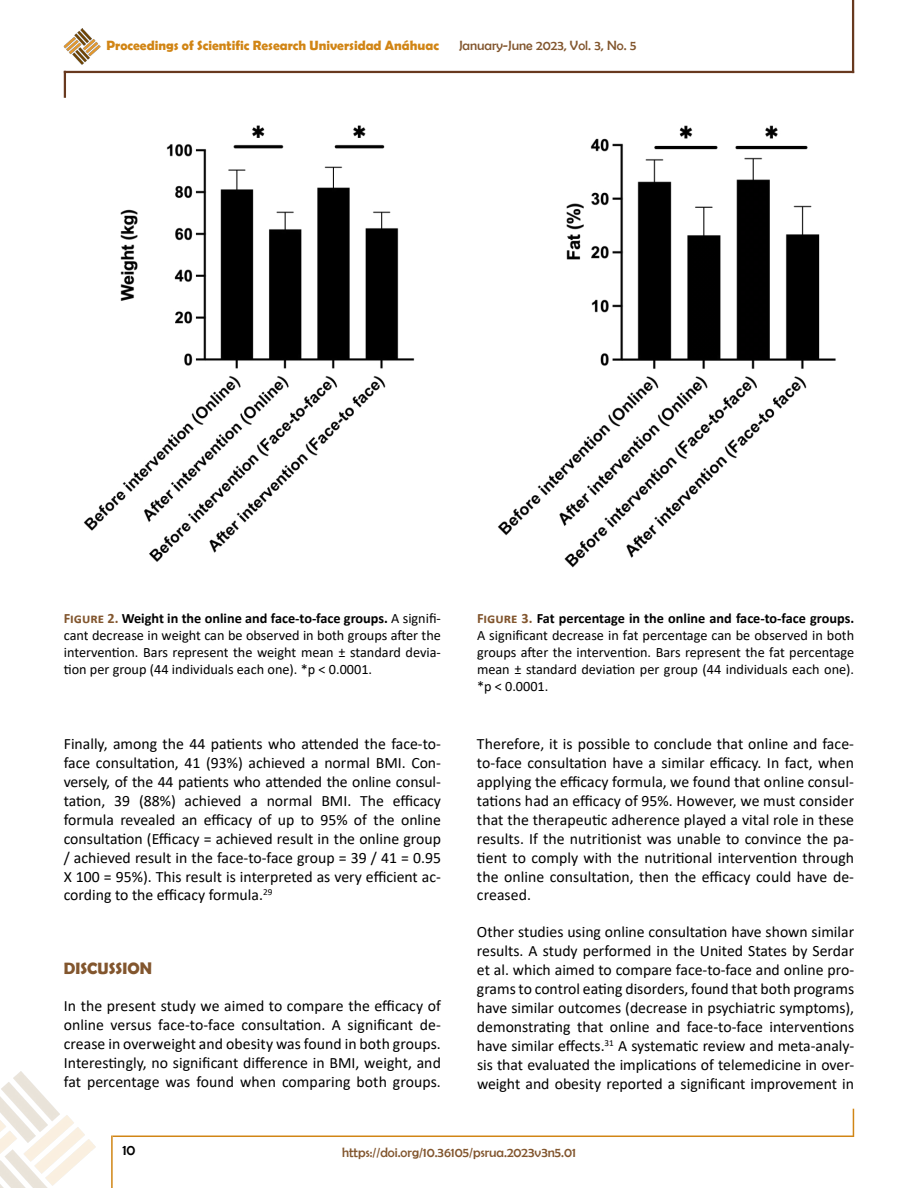
<style>
.page{position:relative;width:918px;height:1188px;background:#fff}
.page>*{position:absolute;margin:0;border:0;box-sizing:border-box;transform-origin:0 0}
.t1{font:17.85px "Arial";color:#000}
.t2{font:700 17.85px "Arial";color:#000}
.t3{font:17.4px "Arial";color:#000}
.t4{font:700 16.5px "Berlin Sans FB Demi";color:#82562e}
.t5{font:15.9px "Calibri";color:#000}
.t6{font:15.75px/18.9px "Calibri";color:#000;text-align:justify}
.t7{font:15px "Berlin Sans FB";color:#000}
.t8{font:14.25px/17.1px "Calibri";color:#000;text-align:justify}
.t9{font:13.5px "Berlin Sans FB";color:#82562e}
.t10{font:700 13.5px "Berlin Sans FB Demi";color:#d18515}
.s1{font-weight:700;color:#82562e}
.s2{font-weight:700}
</style>
<div class="page">
<hr style="left:113px;top:1136px;width:740px;height:1px;background:#d18515">
<hr style="left:111px;top:1136px;width:2px;height:52px;background:#d18515">
<svg style="left:853px;top:1109px;width:1px;height:28px"></svg>
<hr style="left:64px;top:71px;width:790px;height:2px;background:#68391f">
<hr style="left:852px;top:0;width:2px;height:73px;background:#68391f">
<hr style="left:64px;top:71px;width:2px;height:27px;background:#68391f">
<img style="left:64px;top:28px;width:36px;height:37px">
<img style="left:0;top:1071px;width:96px;height:117px">
<img style="left:83px;top:125px;width:332px;height:437px">
<img style="left:498px;top:125px;width:338px;height:443px">
<p class="t10" style="left:107px;top:38px;width:334px">Proceedings of Scientific Research Universidad Anáhuac</p>
<p class="t9" style="left:459px;top:38px;width:179px">January-June 2023, Vol. 3, No. 5</p>
<p class="t8" style="left:64px;top:609px;width:379px"><span class="s1">Figure 2.</span> <span class="s2">Weight in the online and face-to-face groups.</span> A signifi&shy;cant decrease in weight can be observed in both groups after the intervention. Bars represent the weight mean ± standard devia&shy;tion per group (44 individuals each one). *p &lt; 0.0001.</p>
<p class="t2" style="left:496px;top:602px;width:422px">Figure 3. Fat percentage in the online and face-to-f</p>
<p class="t8" style="left:477px;top:609px;width:379px"><span class="s1">Figure 3.</span> <span class="s2">Fat percentage in the online and face-to-face groups.<br></span>A significant decrease in fat percentage can be observed in both groups after the intervention. Bars represent the fat percentage mean ± standard deviation per group (44 individuals each one). *p &lt; 0.0001.</p>
<p class="t3" style="left:82px;top:634px;width:682px">weight can be observed in both groups after the intervention. Bars represent the weight</p>
<p class="t1" style="left:496px;top:644px;width:424px">in fat percentage can be observed in both groups aft</p>
<p class="t6" style="left:64px;top:734px;width:379px">Finally, among the 44 patients who attended the face-to&shy;face consultation, 41 (93%) achieved a normal BMI. Con&shy;versely, of the 44 patients who attended the online consul&shy;tation, 39 (88%) achieved a normal BMI. The efficacy formula revealed an efficacy of up to 95% of the online consultation (Efficacy = achieved result in the online group / achieved result in the face-to-face group = 39 / 41 = 0.95<br>X 100 = 95%). This result is interpreted as very efficient ac&shy;cording to the efficacy formula.<sup>29</sup></p>
<p class="t4" style="left:64px;top:959px;width:90px">DISCUSSION</p>
<p class="t6" style="left:64px;top:996px;width:379px">In the present study we aimed to compare the efficacy of online versus face-to-face consultation. A significant de&shy;crease in overweight and obesity was found in both groups.<br>Interestingly, no significant difference in BMI, weight, and fat percentage was found when comparing both groups.</p>
<p class="t1" style="left:496px;top:725px;width:61px">0.0001.</p>
<p class="t6" style="left:477px;top:734px;width:379px">Therefore, it is possible to conclude that online and face&shy;to-face consultation have a similar efficacy. In fact, when applying the efficacy formula, we found that online consul&shy;tations had an efficacy of 95%. However, we must consider that the therapeutic adherence played a vital role in these results. If the nutritionist was unable to convince the pa&shy;tient to comply with the nutritional intervention through the online consultation, then the efficacy could have de&shy;creased.</p>
<p class="t6" style="left:477px;top:922px;width:379px">Other studies using online consultation have shown similar results. A study performed in the United States by Serdar et al. which aimed to compare face-to-face and online pro&shy;grams to control eating disorders, found that both programs have similar outcomes (decrease in psychiatric symptoms), demonstrating that online and face-to-face interventions have similar effects.<sup>31</sup> A systematic review and meta-analy&shy;sis that evaluated the implications of telemedicine in over&shy;weight and obesity reported a significant improvement in</p>
<p class="t5" style="left:746px;top:1069px;width:18px">22</p>
<p class="t7" style="left:122px;top:1142px;width:15px">10</p>
<p class="t9" style="left:342px;top:1145px;width:235px">https://doi.org/10.36105/psrua.2023v3n5.01</p>
</div>
